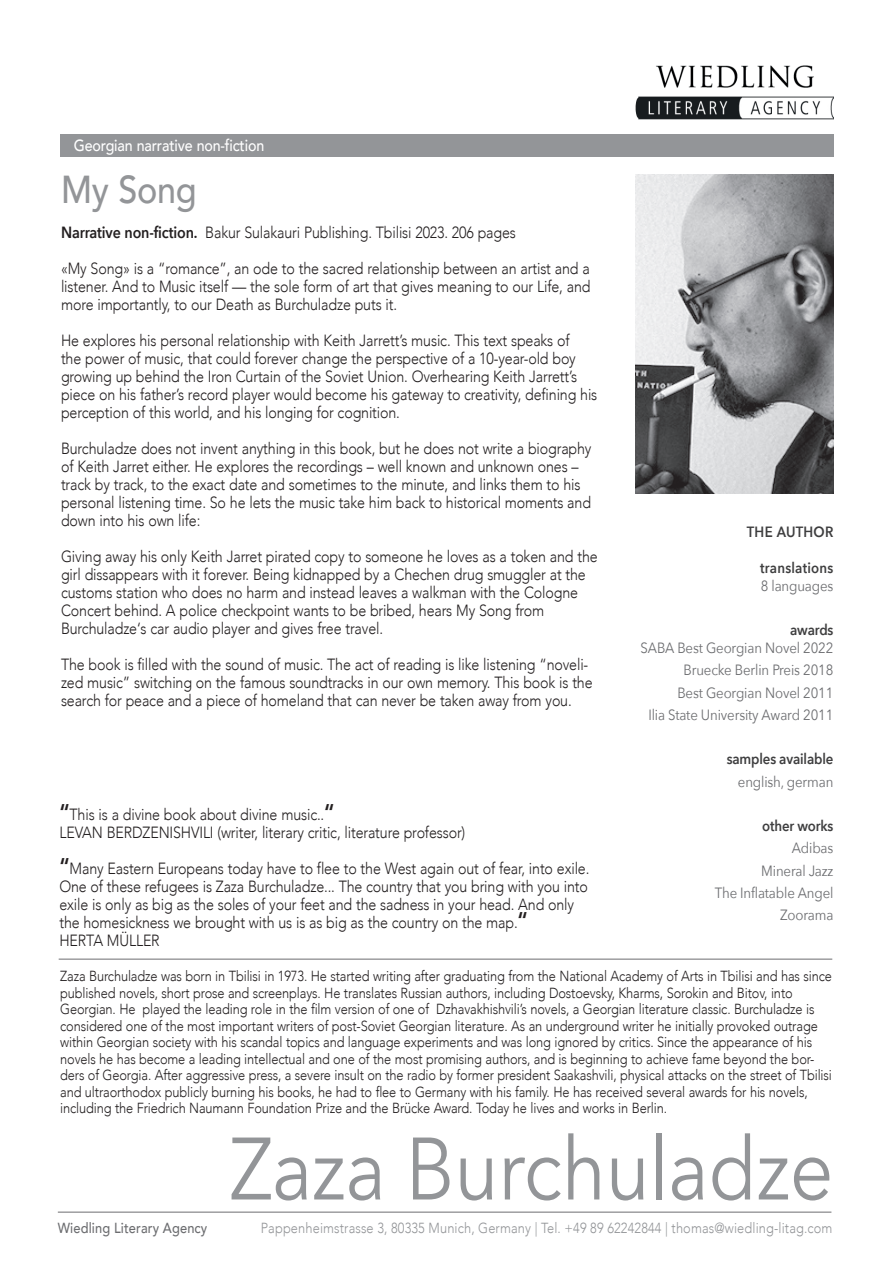
<style>
.page{position:relative;width:893px;height:1263px;background:#fff}
.page>*{position:absolute;margin:0;border:0;box-sizing:border-box;transform-origin:0 0}
.t1{font:87.45px "Avenir Next";letter-spacing:-.01em;color:#939598;scale:.88 1}
.t2{font:500 38.85px "Avenir";letter-spacing:-.01em;color:#939598;scale:.88 1}
.t3{font:300 16.2px/18px "Avenir";letter-spacing:-.01em;color:#231f20;scale:.88 1}
.t4{font:500 16.2px "Avenir";letter-spacing:-.01em;color:#fff;scale:.88 1}
.t5{font:14.85px/22.2px "Avenir Next";letter-spacing:-.01em;color:#6c6d70;text-align:right;scale:.89 1}
.t6{font:600 14.85px "Avenir Next";letter-spacing:-.01em;color:#3e3e3f;scale:.89 1}
.t7{font:600 14.85px "Avenir Next";letter-spacing:.02em;color:#3e3e3f;scale:.89 1}
.t8{font:300 14.55px/16.5px "Avenir";letter-spacing:-.01em;color:#231f20;scale:.88 1}
.t9{font:300 14.55px "Avenir";letter-spacing:.01em;color:#939598;scale:.88 1}
.t10{font:500 14.55px "Avenir";letter-spacing:.01em;color:#6c6d70;scale:.88 1}
.s1{font-family:"Avenir Next";font-weight:600}
.s2{font-weight:800;font-size:22.65px}
</style>
<div class="page">
<img style="left:629px;top:65px;width:204px;height:70px">
<div style="left:60px;top:135px;width:773px;height:22px;background:#939598"></div>
<hr style="left:58px;top:1212px;width:773px;height:1px;background:#6c6d70">
<img style="left:636px;top:174px;width:197px;height:320px">
<hr style="left:59px;top:959px;width:773px;height:1px;background:#6c6d70">
<p class="t4" style="left:74px;top:131px;width:218px">Georgian narrative non-fiction</p>
<h2 class="t2" style="left:61px;top:156px;width:156px">My Song</h2>
<p class="t3" style="left:61px;top:223px;width:518px"><span class="s1">Narrative non-fiction.</span> Bakur Sulakauri Publishing. Tbilisi 2023. 206 pages</p>
<p class="t3" style="left:61px;top:259px;width:603px;text-align:justify">«My Song» is a “romance”, an ode to the sacred relationship between an artist and a listener. And to Music itself — the sole form of art that gives meaning to our Life, and more importantly, to our Death as Burchuladze puts it.</p>
<p class="t3" style="left:61px;top:331px;width:611px">He explores his personal relationship with Keith Jarrett’s music. This text speaks of<br>the power of music, that could forever change the perspective of a 10-year-old boy growing up behind the Iron Curtain of the Soviet Union. Overhearing Keith Jarrett’s piece on his father’s record player would become his gateway to creativity, defining his perception of this world, and his longing for cognition.</p>
<p class="t3" style="left:61px;top:439px;width:604px">Burchuladze does not invent anything in this book, but he does not write a biography of Keith Jarret either. He explores the recordings – well known and unknown ones – track by track, to the exact date and sometimes to the minute, and links them to his personal listening time. So he lets the music take him back to historical moments and down into his own life:</p>
<p class="t3" style="left:61px;top:547px;width:611px">Giving away his only Keith Jarret pirated copy to someone he loves as a token and the girl dissappears with it forever. Being kidnapped by a Chechen drug smuggler at the customs station who does no harm and instead leaves a walkman with the Cologne Concert behind. A police checkpoint wants to be bribed, hears My Song from Burchuladze‘s car audio player and gives free travel.</p>
<p class="t3" style="left:61px;top:655px;width:606px">The book is filled with the sound of music. The act of reading is like listening “noveli&shy;zed music” switching on the famous soundtracks in our own memory. This book is the search for peace and a piece of homeland that can never be taken away from you.</p>
<p class="t7" style="left:747px;top:519px;width:99px">THE AUTHOR</p>
<p class="t7" style="left:760px;top:555px;width:84px">translations</p>
<p class="t5" style="left:761px;top:574px;width:83px">8 languages</p>
<p class="t6" style="left:790px;top:617px;width:50px">awards</p>
<p class="t5" style="left:641px;top:636px;width:218px">SABA Best Georgian Novel 2022<br>Bruecke Berlin Preis 2018<br>Best Georgian Novel 2011<br>Ilia State University Award 2011</p>
<p class="t6" style="left:727px;top:746px;width:121px">samples available</p>
<p class="t5" style="left:738px;top:770px;width:109px">english, german</p>
<p class="t6" style="left:762px;top:813px;width:81px">other works</p>
<p class="t5" style="left:715px;top:836px;width:135px">Adibas<br>Mineral Jazz<br>The Inflatable Angel<br>Zoorama</p>
<p class="t3" style="left:59px;top:806px;width:463px"><span class="s2">“</span>This is a divine book about divine music..<span class="s2">“<br></span>LEVAN BERDZENISHVILI (writer, literary critic, literature professor)</p>
<p class="t3" style="left:59px;top:860px;width:604px"><span class="s2">“</span>Many Eastern Europeans today have to flee to the West again out of fear, into exile.<br>One of these refugees is Zaza Burchuladze... The country that you bring with you into exile is only as big as the soles of your feet and the sadness in your head. And only the homesickness we brought with us is as big as the country on the map.<span class="s2">“<br></span>HERTA MÜLLER</p>
<p class="t8" style="left:60px;top:968px;width:878px">Zaza Burchuladze was born in Tbilisi in 1973. He started writing after graduating from the National Academy of Arts in Tbilisi and has since published novels, short prose and screenplays. He translates Russian authors, including Dostoevsky, Kharms, Sorokin and Bitov, into Georgian. He played the leading role in the film version of one of Dzhavakhishvili’s novels, a Georgian literature classic. Burchuladze is considered one of the most important writers of post-Soviet Georgian literature. As an underground writer he initially provoked outrage within Georgian society with his scandal topics and language experiments and was long ignored by critics. Since the appearance of his novels he has become a leading intellectual and one of the most promising authors, and is beginning to achieve fame beyond the bor&shy;ders of Georgia. After aggressive press, a severe insult on the radio by former president Saakashvili, physical attacks on the street of Tbilisi and ultraorthodox publicly burning his books, he had to flee to Germany with his family. He has received several awards for his novels, including the Friedrich Naumann Foundation Prize and the Brücke Award. Today he lives and works in Berlin.</p>
<h1 class="t1" style="left:229px;top:1095px;width:688px">Zaza Burchuladze</h1>
<p class="t10" style="left:58px;top:1215px;width:171px">Wiedling Literary Agency</p>
<p class="t9" style="left:261px;top:1219px;width:651px">Pappenheimstrasse 3, 80335 Munich, Germany | Tel. +49 89 62242844 | thomas@wiedling-litag.com</p>
</div>
